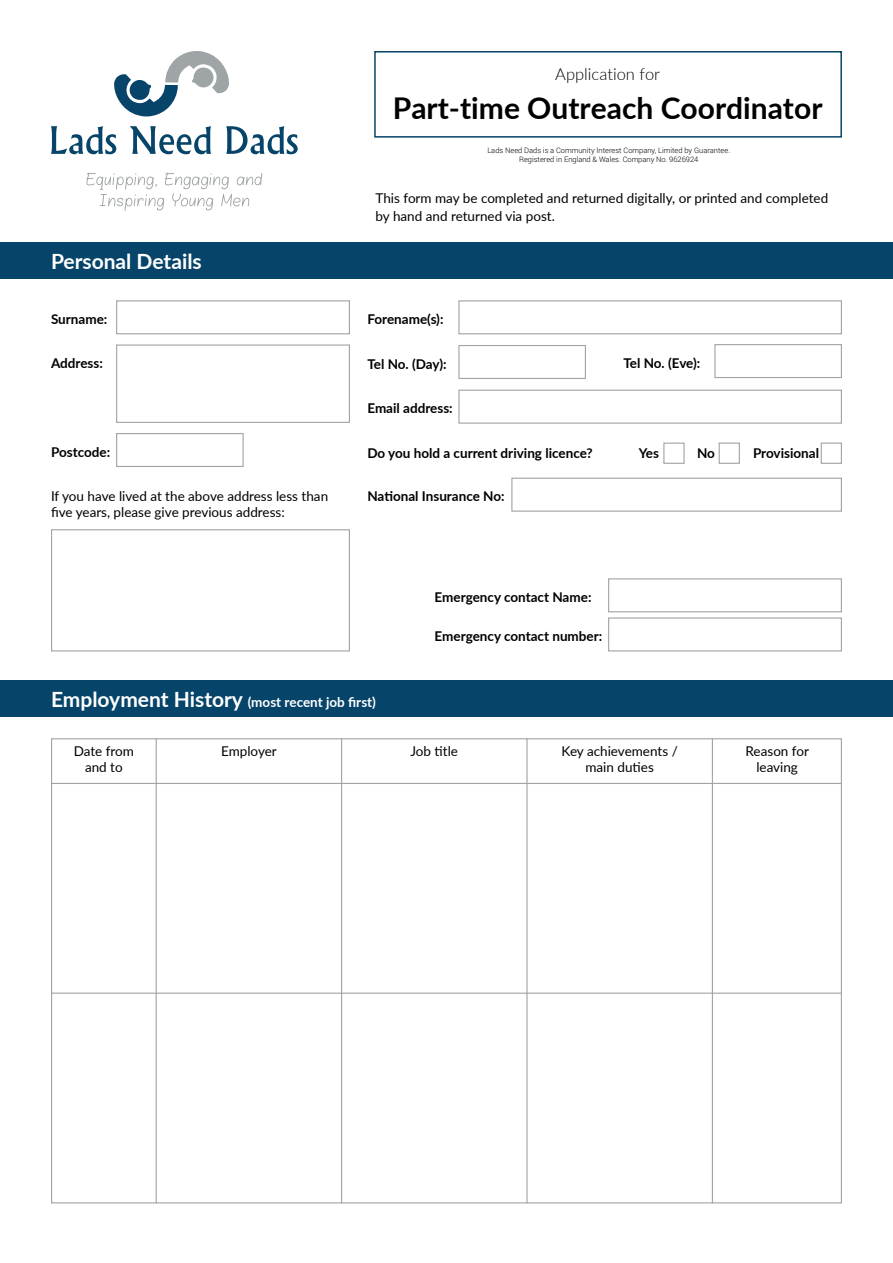
<style>
.page{position:relative;width:893px;height:1263px;background:#fff}
.page>*{position:absolute;margin:0;border:0;box-sizing:border-box;transform-origin:0 0}
.t1{font:700 30px "Lato";color:#000}
.t2{font:700 21px "Lato";color:#fff}
.t3{font:300 16.5px "Lato";color:#000}
.t4{font:13.5px/16.2px "Lato";color:#000;text-align:center}
.t5{font:700 13.5px "Lato";color:#000}
.t6{font:700 13.5px "Lato";color:#fff}
.t7{font:300 7.5px/9px "Roboto";color:#000;text-align:center}
.s1{font-size:21px}
</style>
<div class="page">
<div style="left:374px;top:51px;width:468px;height:87px;border:2px solid #064469"></div>
<svg style="left:51px;top:126px;width:65px;height:28px"></svg>
<svg style="left:130px;top:126px;width:81px;height:28px"></svg>
<svg style="left:226px;top:126px;width:72px;height:28px"></svg>
<svg style="left:114px;top:51px;width:115px;height:65px"></svg>
<svg style="left:86px;top:172px;width:176px;height:39px"></svg>
<div style="left:0;top:243px;width:893px;height:36px;background:#064469"></div>
<div style="left:51px;top:529px;width:299px;height:122px;border:1px solid #9fa4a6"></div>
<div style="left:116px;top:300px;width:234px;height:34px;border:1px solid #9fa4a6"></div>
<div style="left:458px;top:300px;width:384px;height:34px;border:1px solid #9fa4a6"></div>
<div style="left:458px;top:345px;width:128px;height:34px;border:1px solid #9fa4a6"></div>
<div style="left:714px;top:344px;width:128px;height:34px;border:1px solid #9fa4a6"></div>
<div style="left:663px;top:443px;width:22px;height:21px;border:1px solid #9fa4a6"></div>
<div style="left:719px;top:443px;width:21px;height:21px;border:1px solid #9fa4a6"></div>
<div style="left:821px;top:443px;width:21px;height:21px;border:1px solid #9fa4a6"></div>
<div style="left:116px;top:344px;width:234px;height:79px;border:1px solid #9fa4a6"></div>
<div style="left:511px;top:478px;width:331px;height:34px;border:1px solid #9fa4a6"></div>
<div style="left:116px;top:433px;width:128px;height:34px;border:1px solid #9fa4a6"></div>
<div style="left:458px;top:390px;width:384px;height:34px;border:1px solid #9fa4a6"></div>
<div style="left:0;top:681px;width:893px;height:36px;background:#064469"></div>
<hr style="left:156px;top:738px;width:1px;height:465px;background:#9fa4a6">
<hr style="left:712px;top:738px;width:1px;height:465px;background:#9fa4a6">
<hr style="left:526px;top:738px;width:2px;height:465px;background:#9fa4a6">
<hr style="left:341px;top:738px;width:1px;height:465px;background:#9fa4a6">
<hr style="left:51px;top:783px;width:791px;height:1px;background:#9fa4a6">
<hr style="left:51px;top:992px;width:791px;height:2px;background:#9fa4a6">
<div style="left:608px;top:578px;width:234px;height:34px;border:1px solid #9fa4a6"></div>
<div style="left:608px;top:617px;width:234px;height:34px;border:1px solid #9fa4a6"></div>
<p class="t3" style="left:555px;top:62px;width:106px">Application for</p>
<h1 class="t1" style="left:393px;top:86px;width:431px">Part-time Outreach Coordinator</h1>
<p class="t7" style="left:487px;top:145px;width:244px">Lads Need Dads is a Community Interest Company, Limited by Guarantee.<br>Registered in England &amp; Wales. Company No. 9626924</p>
<h2 class="t2" style="left:51px;top:246px;width:152px">Personal Details</h2>
<p class="t4" style="left:376px;top:188px;width:454px;line-height:18px;text-align:left">This form may be completed and returned digitally, or printed and completed by hand and returned via post.</p>
<p class="t5" style="left:51px;top:309px;width:58px">Surname:</p>
<p class="t5" style="left:367px;top:309px;width:78px">Forename(s):</p>
<p class="t5" style="left:367px;top:354px;width:81px">Tel No. (Day):</p>
<p class="t5" style="left:623px;top:353px;width:78px">Tel No. (Eve):</p>
<p class="t5" style="left:51px;top:353px;width:53px">Address:</p>
<p class="t5" style="left:51px;top:442px;width:61px">Postcode:</p>
<p class="t4" style="left:51px;top:488px;width:279px;text-align:left">If you have lived at the above address less than five years, please give previous address:</p>
<p class="t5" style="left:367px;top:398px;width:87px">Email address:</p>
<p class="t5" style="left:367px;top:443px;width:227px">Do you hold a current driving licence?</p>
<p class="t5" style="left:639px;top:443px;width:22px">Yes</p>
<p class="t5" style="left:697px;top:443px;width:19px">No</p>
<p class="t5" style="left:753px;top:443px;width:68px">Provisional</p>
<p class="t5" style="left:367px;top:486px;width:139px">National Insurance No:</p>
<p class="t5" style="left:435px;top:587px;width:158px">Emergency contact Name:</p>
<p class="t5" style="left:435px;top:626px;width:169px">Emergency contact number:</p>
<p class="t6" style="left:51px;top:692px;width:326px"><span class="s1">Employment History</span> (most recent job first)</p>
<p class="t4" style="left:74px;top:742px;width:62px">Date from and to</p>
<p class="t4" style="left:221px;top:742px;width:57px">Employer</p>
<p class="t4" style="left:410px;top:742px;width:49px">Job title</p>
<p class="t4" style="left:562px;top:742px;width:118px">Key achievements / main duties</p>
<p class="t4" style="left:746px;top:742px;width:65px">Reason for leaving</p>
</div>
